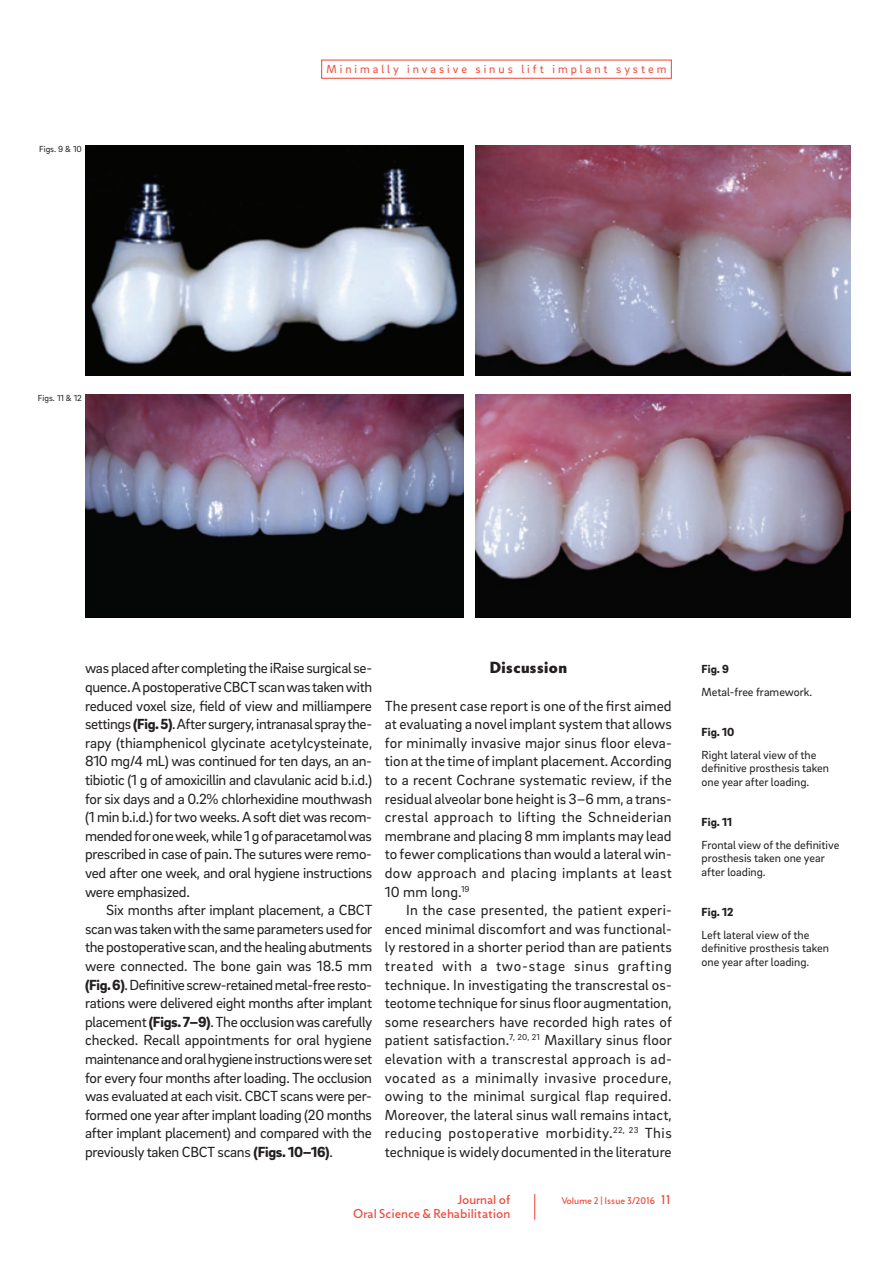
<style>
.page{position:relative;width:893px;height:1263px;background:#fff}
.page>*{position:absolute;margin:0;border:0;box-sizing:border-box;transform-origin:0 0}
.t1{font:15px/18.6px "Brix Sans";letter-spacing:-.015em;color:#231f20;text-align:justify}
.t2{font:900 15px "Zigfrid";letter-spacing:.03em;color:#231f20}
.t3{font:12px/13.5px "Brix Sans";color:#231f20}
.t4{font:12px "Brix Sans";letter-spacing:.25em;color:#ef4b3d}
.t5{font:12px/14.4px "Zigfrid";color:#ef4b3d;text-align:right}
.t6{font:900 12px "Brix Sans";color:#231f20}
.t7{font:9px "Zigfrid";color:#ef4b3d}
.t8{font:9px "Brix Sans";color:#231f20}
.s1{font-weight:900}
.s2{font-size:12px}
</style>
<div class="page">
<svg style="left:534px;top:1194px;width:1px;height:25px"></svg>
<div style="left:321px;top:60px;width:351px;height:19px;border:1px solid #ef4b3d"></div>
<img style="left:85px;top:146px;width:379px;height:230px">
<img style="left:85px;top:394px;width:379px;height:224px">
<img style="left:475px;top:146px;width:375px;height:230px">
<img style="left:475px;top:394px;width:375px;height:224px">
<p class="t8" style="left:39px;top:146px;width:44px">Figs. 9 &amp; 10</p>
<p class="t8" style="left:38px;top:395px;width:46px">Figs. 11 &amp; 12</p>
<p class="t4" style="left:326px;top:65px;width:342px">Minimally invasive sinus lift implant system</p>
<p class="t1" style="left:85px;top:660px;width:289px">was placed after completing the iRaise surgical se&shy;quence. A postoperative CBCT scan was taken with reduced voxel size, field of view and milliampere settings <span class="s1">(Fig. 5)</span>. After surgery, intranasal spray the&shy;rapy (thiamphenicol glycinate acetylcysteinate, 810 mg/4 mL) was continued for ten days, an an&shy;tibiotic (1 g of amoxicillin and clavulanic acid b.i.d.) for six days and a 0.2% chlorhexidine mouthwash (1 min b.i.d.) for two weeks. A soft diet was recom&shy;mended for one week, while 1 g of paracetamol was prescribed in case of pain. The sutures were remo&shy;ved after one week, and oral hygiene instructions were emphasized.</p>
<p class="t1" style="left:85px;top:902px;width:289px;text-indent:21px">Six months after implant placement, a CBCT scan was taken with the same parameters used for the postoperative scan, and the healing abutments were connected. The bone gain was 18.5 mm <span class="s1">(Fig. 6)</span>. Definitive screw-retained metal-free resto&shy;rations were delivered eight months after implant placement <span class="s1">(Figs. 7–9)</span>. The occlusion was carefully checked. Recall appointments for oral hygiene maintenance and oral hygiene instructions were set for every four months after loading. The occlusion was evaluated at each visit. CBCT scans were per&shy;formed one year after implant loading (20 months after implant placement) and compared with the previously taken CBCT scans <span class="s1">(Figs. 10–16)</span>.</p>
<p class="t2" style="left:490px;top:662px;width:79px">Discussion</p>
<p class="t1" style="left:385px;top:698px;width:289px">The present case report is one of the first aimed at evaluating a novel implant system that allows for minimally invasive major sinus floor eleva&shy;tion at the time of implant placement. According to a recent Cochrane systematic review, if the residual alveolar bone height is 3–6 mm, a trans&shy;crestal approach to lifting the Schneiderian membrane and placing 8 mm implants may lead to fewer complications than would a lateral win&shy;dow approach and placing implants at least 10 mm long.<sup>19</sup></p>
<p class="t1" style="left:385px;top:902px;width:289px;text-indent:21px">In the case presented, the patient experi&shy;enced minimal discomfort and was functional&shy;ly restored in a shorter period than are patients treated with a two-stage sinus grafting technique. In investigating the transcrestal os&shy;teotome technique for sinus floor augmentation, some researchers have recorded high rates of patient satisfaction.<sup>7,</sup> <sup>20,</sup> <sup>21</sup> Maxillary sinus floor elevation with a transcrestal approach is ad&shy;vocated as a minimally invasive procedure, owing to the minimal surgical flap required.<br>Moreover, the lateral sinus wall remains intact, reducing postoperative morbidity.<sup>22,</sup> <sup>23</sup> This technique is widely documented in the literature</p>
<p class="t5" style="left:353px;top:1193px;width:159px">Journal of<br>Oral Science &amp; Rehabilitation</p>
<p class="t7" style="left:561px;top:1197px;width:111px">Volume 2 | Issue 3/2016 <span class="s2">11</span></p>
<p class="t6" style="left:702px;top:665px;width:29px">Fig. 9</p>
<p class="t3" style="left:702px;top:686px;width:112px">Metal-free framework.</p>
<p class="t6" style="left:702px;top:728px;width:34px">Fig. 10</p>
<p class="t3" style="left:702px;top:749px;width:129px">Right lateral view of the definitive prosthesis taken one year after loading.</p>
<p class="t6" style="left:702px;top:818px;width:32px">Fig. 11</p>
<p class="t3" style="left:702px;top:839px;width:139px">Frontal view of the definitive prosthesis taken one year after loading.</p>
<p class="t6" style="left:702px;top:908px;width:33px">Fig. 12</p>
<p class="t3" style="left:702px;top:929px;width:129px">Left lateral view of the definitive prosthesis taken one year after loading.</p>
</div>
